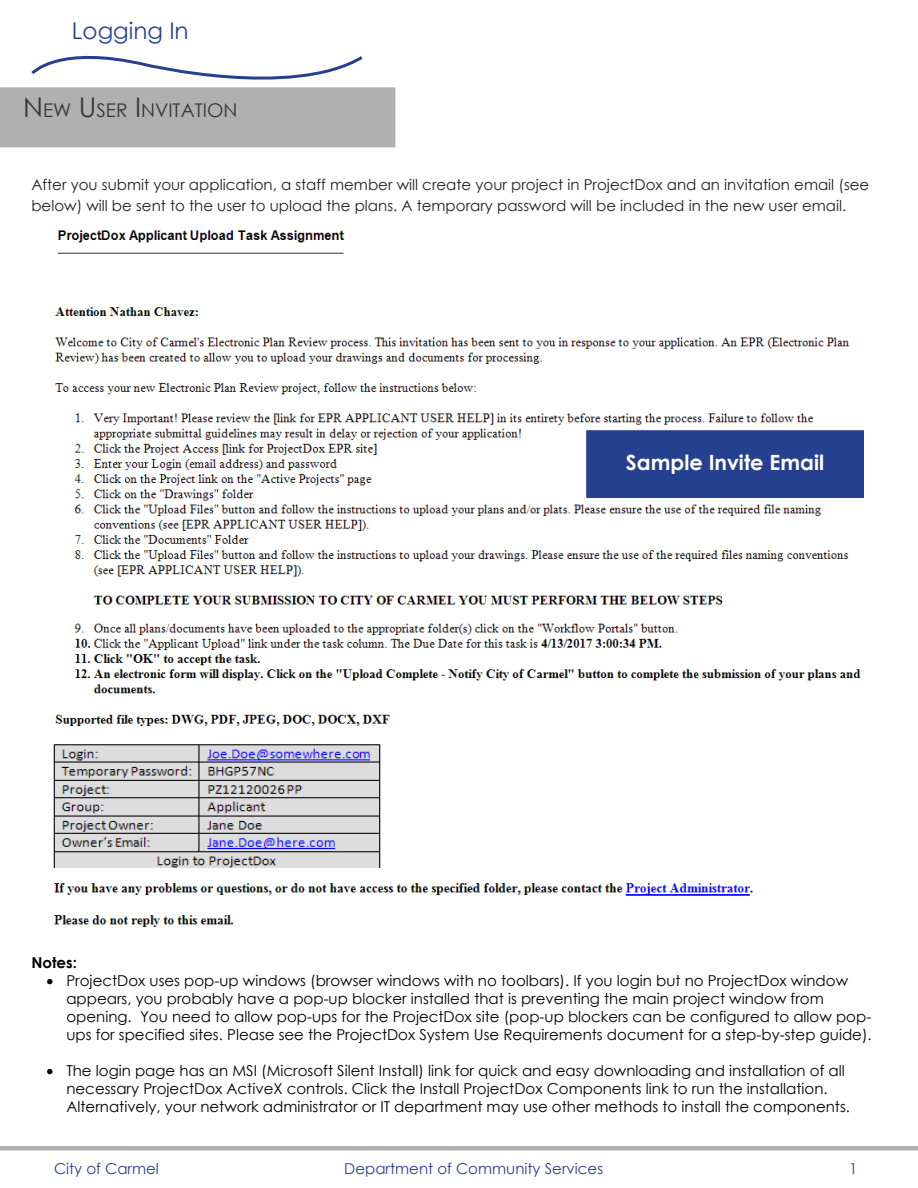
<style>
.page{position:relative;width:918px;height:1188px;background:#fff}
.page>*{position:absolute;margin:0;border:0;box-sizing:border-box;transform-origin:0 0}
.t1{font:23.1px "Century Gothic";color:#25408f}
.t2{font:700 21px "Century Gothic";color:#fff}
.t3{font:18.9px "Century Gothic";color:#231f20}
.t4{font:15px/18px "Century Gothic";color:#000}
.t5{font:15px/21px "Century Gothic";color:#231f20}
.t6{font:15px "Century Gothic";color:#25408f}
.t7{font:700 15px "Century Gothic";color:#000}
.s1{font-size:27px}
</style>
<div class="page">
<hr style="left:0;top:1146px;width:918px;height:4px;background:#b0b0b1">
<svg style="left:31px;top:55px;width:332px;height:25px"></svg>
<div style="left:0;top:87px;width:395px;height:60px;background:#b0b0b1"></div>
<img style="left:54px;top:230px;width:807px;height:496px">
<img style="left:53px;top:744px;width:328px;height:124px">
<img style="left:54px;top:883px;width:699px;height:44px">
<div style="left:587px;top:431px;width:276px;height:66px;background:#25408f"></div>
<div style="left:586px;top:430px;width:278px;height:68px;border:2px solid #25408f"></div>
<p class="t1" style="left:72px;top:15px;width:118px">Logging In</p>
<p class="t3" style="left:23px;top:97px;width:216px"><span class="s1">N</span>EW <span class="s1">U</span>SER <span class="s1">I</span>NVITATION</p>
<p class="t5" style="left:31px;top:174px;width:839px">After you submit your application, a staff member will create your project in ProjectDox and an invitation email (see below) will be sent to the user to upload the plans. A temporary password will be included in the new user email.</p>
<p class="t2" style="left:626px;top:447px;width:200px">Sample Invite Email</p>
<p class="t7" style="left:31px;top:951px;width:47px">Notes:</p>
<p class="t4" style="left:66px;top:971px;width:807px;text-indent:-20px">• ProjectDox uses pop-up windows (browser windows with no toolbars). If you login but no ProjectDox window appears, you probably have a pop-up blocker installed that is preventing the main project window from opening. You need to allow pop-ups for the ProjectDox site (pop-up blockers can be configured to allow pop&shy;ups for specified sites. Please see the ProjectDox System Use Requirements document for a step-by-step guide).</p>
<p class="t4" style="left:66px;top:1061px;width:785px;text-indent:-20px">• The login page has an MSI (Microsoft Silent Install) link for quick and easy downloading and installation of all necessary ProjectDox ActiveX controls. Click the Install ProjectDox Components link to run the installation.<br>Alternatively, your network administrator or IT department may use other methods to install the components.</p>
<p class="t6" style="left:54px;top:1158px;width:106px">City of Carmel</p>
<p class="t6" style="left:344px;top:1158px;width:260px">Department of Community Services</p>
<p class="t6" style="left:849px;top:1158px;width:10px">1</p>
</div>
